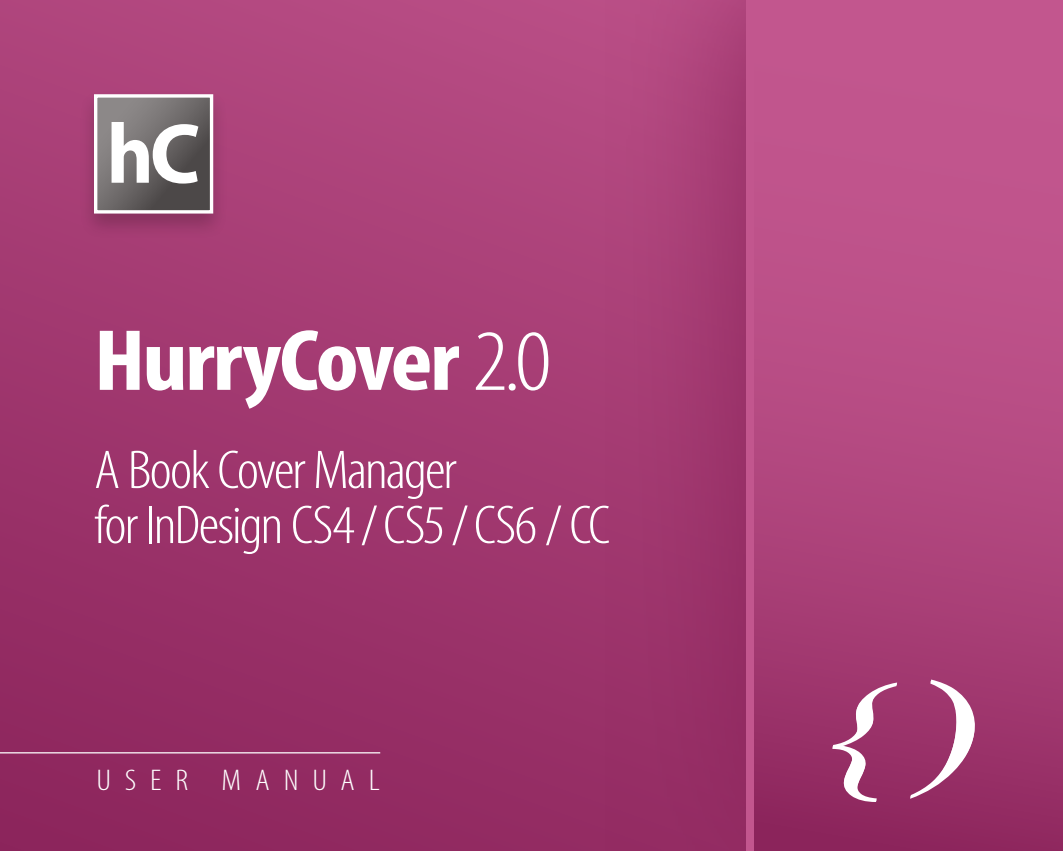
<style>
.page{position:relative;width:1063px;height:851px;background:#fff}
.page>*{position:absolute;margin:0;border:0;box-sizing:border-box;transform-origin:0 0}
.t1{font:700 condensed 87.5px "Myriad Pro";letter-spacing:-.025em;color:#fff;scale:1.14 1}
.t2{font:700 85.5px "Myriad Pro";color:#fff;scale:.94 1}
.t3{font:300 condensed 55px/55px "Myriad Pro";letter-spacing:-.035em;color:#fff;scale:1.14 1}
.t4{font:300 condensed 30px "Myriad Pro";letter-spacing:.41em;color:#fff;scale:1.14 1}
.s1{font-weight:300}
</style>
<div class="page">
<div style="left:0;top:0;width:1063px;height:850px;background:linear-gradient(to bottom,#b54a82,#8f275e)"></div>
<hr style="left:0;top:752px;width:380px;height:1px;background:#fff">
<div style="left:606px;top:0;width:457px;height:850px;background:linear-gradient(to bottom,#b34880,#922a61)"></div>
<div style="left:746px;top:0;width:317px;height:850px;background:linear-gradient(to bottom,#cc5f97,#962e66)"></div>
<svg style="left:822px;top:674px;width:162px;height:132px;background:#a9507f"></svg>
<div style="left:746px;top:0;width:8px;height:850px;background:#c2568e"></div>
<div style="left:78px;top:89px;width:151px;height:151px;background:#000;opacity:.2"></div>
<svg style="left:92px;top:92px;width:123px;height:123px;background:#7c7476"></svg>
<h2 class="t2" style="left:107px;top:98px;width:101px">hC</h2>
<h1 class="t1" style="left:94px;top:306px;width:403px">HurryCover <span class="s1">2.0</span></h1>
<p class="t3" style="left:94px;top:443px;width:455px">A Book Cover Manager<br>for InDesign CS4/CS5/CS6 / CC</p>
<p class="t4" style="left:96px;top:763px;width:250px">User Manua l</p>
</div>
